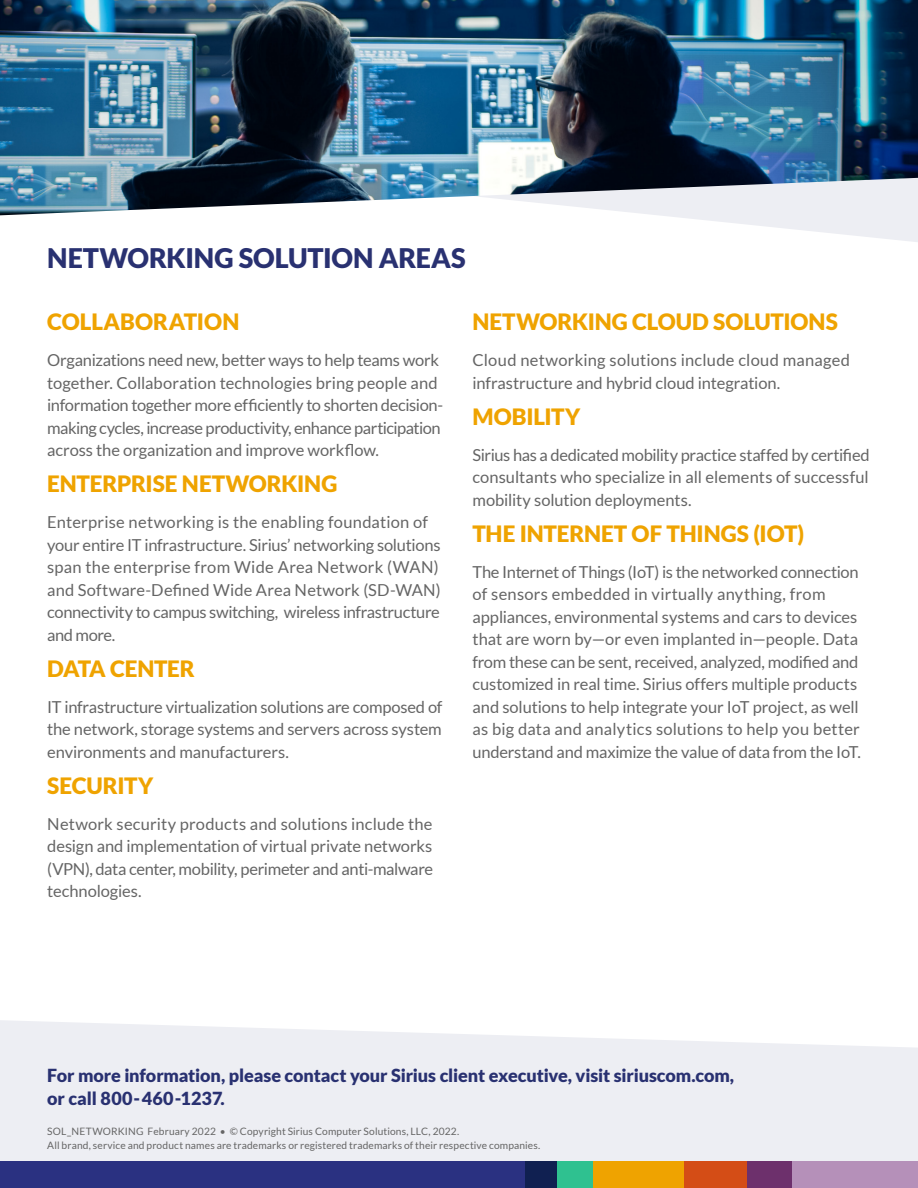
<style>
.page{position:relative;width:918px;height:1188px;background:#edeef3}
.page>*{position:absolute;margin:0;border:0;box-sizing:border-box;transform-origin:0 0}
.DK_BLUE_SUBHEAD_18_1{font:900 27px "Lato";letter-spacing:-.005em;color:#293171}
.Body_copy_11_15{font:900 22.5px "Lato";letter-spacing:-.005em;color:#efa300}
.GOLD_SUBHEAD_15_15{font:900 22.5px "Lato";color:#efa300}
.For_more_information{font:900 18px/22.5px "Lato";letter-spacing:-.01em;color:#293171}
.Body_copy_11_15-2{font:16.5px/22.5px "Lato";letter-spacing:-.01em;color:#656565}
.Legal_copy_7_10{font:10.2px "Lato";letter-spacing:.015em;color:#656565}
</style>
<div class="page">
<div style="left:0;top:1161px;width:525px;height:27px;background:#2a3181"></div>
<div style="left:556px;top:1161px;width:37px;height:27px;background:#2fc190"></div>
<div style="left:593px;top:1161px;width:91px;height:27px;background:#efa300"></div>
<div style="left:525px;top:1161px;width:31px;height:27px;background:#102051"></div>
<div style="left:684px;top:1161px;width:63px;height:27px;background:#d44d16"></div>
<div style="left:747px;top:1161px;width:46px;height:27px;background:#6d306c"></div>
<div style="left:793px;top:1161px;width:125px;height:27px;background:#b590b9"></div>
<div style="left:0;top:215px;width:918px;height:832px;background:#fff"></div>
<img style="left:0;top:0;width:918px;height:215px">
<p class="DK_BLUE_SUBHEAD_18_1" style="left:47px;top:242px;width:420px">NETWORKING SOLUTION AREAS</p>
<p class="GOLD_SUBHEAD_15_15" style="left:47px;top:309px;width:194px">COLLABORATION</p>
<p class="Body_copy_11_15-2" style="left:47px;top:349px;width:397px">Organizations need new, better ways to help teams work together. Collaboration technologies bring people and information together more efficiently to shorten decision&shy;making cycles, increase productivity, enhance participation across the organization and improve workflow.</p>
<p class="Body_copy_11_15" style="left:47px;top:471px;width:292px">ENTERPRISE NETWORKING</p>
<p class="Body_copy_11_15-2" style="left:47px;top:511px;width:395px">Enterprise networking is the enabling foundation of your entire IT infrastructure. Sirius’ networking solutions span the enterprise from Wide Area Network (WAN) and Software-Defined Wide Area Network (SD-WAN) connectivity to campus switching, wireless infrastructure and more.</p>
<p class="Body_copy_11_15" style="left:47px;top:655px;width:149px">DATA CENTER</p>
<p class="Body_copy_11_15-2" style="left:47px;top:695px;width:397px;text-align:justify">IT infrastructure virtualization solutions are composed of the network, storage systems and servers across system environments and manufacturers.</p>
<p class="Body_copy_11_15" style="left:47px;top:772px;width:107px">SECURITY</p>
<p class="Body_copy_11_15-2" style="left:47px;top:812px;width:387px;text-align:justify">Network security products and solutions include the design and implementation of virtual private networks (VPN), data center, mobility, perimeter and anti-malware technologies.</p>
<p class="GOLD_SUBHEAD_15_15" style="left:472px;top:309px;width:367px">NETWORKING CLOUD SOLUTIONS</p>
<p class="Body_copy_11_15-2" style="left:472px;top:349px;width:379px">Cloud networking solutions include cloud managed infrastructure and hybrid cloud integration.</p>
<p class="Body_copy_11_15" style="left:472px;top:403px;width:109px">MOBILITY</p>
<p class="Body_copy_11_15-2" style="left:472px;top:443px;width:399px;text-align:justify">Sirius has a dedicated mobility practice staffed by certified consultants who specialize in all elements of successful mobility solution deployments.</p>
<p class="Body_copy_11_15" style="left:472px;top:520px;width:333px">THE INTERNET OF THINGS (IOT)</p>
<p class="Body_copy_11_15-2" style="left:472px;top:560px;width:390px">The Internet of Things (IoT) is the networked connection of sensors embedded in virtually anything, from appliances, environmental systems and cars to devices that are worn by—or even implanted in—people. Data from these can be sent, received, analyzed, modified and customized in real time. Sirius offers multiple products and solutions to help integrate your IoT project, as well as big data and analytics solutions to help you better understand and maximize the value of data from the IoT.</p>
<p class="For_more_information" style="left:47px;top:1064px;width:688px">For more information, please contact your Sirius client executive, visit siriuscom.com, or call 800-460-1237.</p>
<p class="Legal_copy_7_10" style="left:47px;top:1125px;width:414px">SOL_NETWORKING February 2022 • © Copyright Sirius Computer Solutions, LLC, 2022.</p>
<p class="Legal_copy_7_10" style="left:47px;top:1140px;width:495px">All brand, service and product names are trademarks or registered trademarks of their respective companies.</p>
</div>
